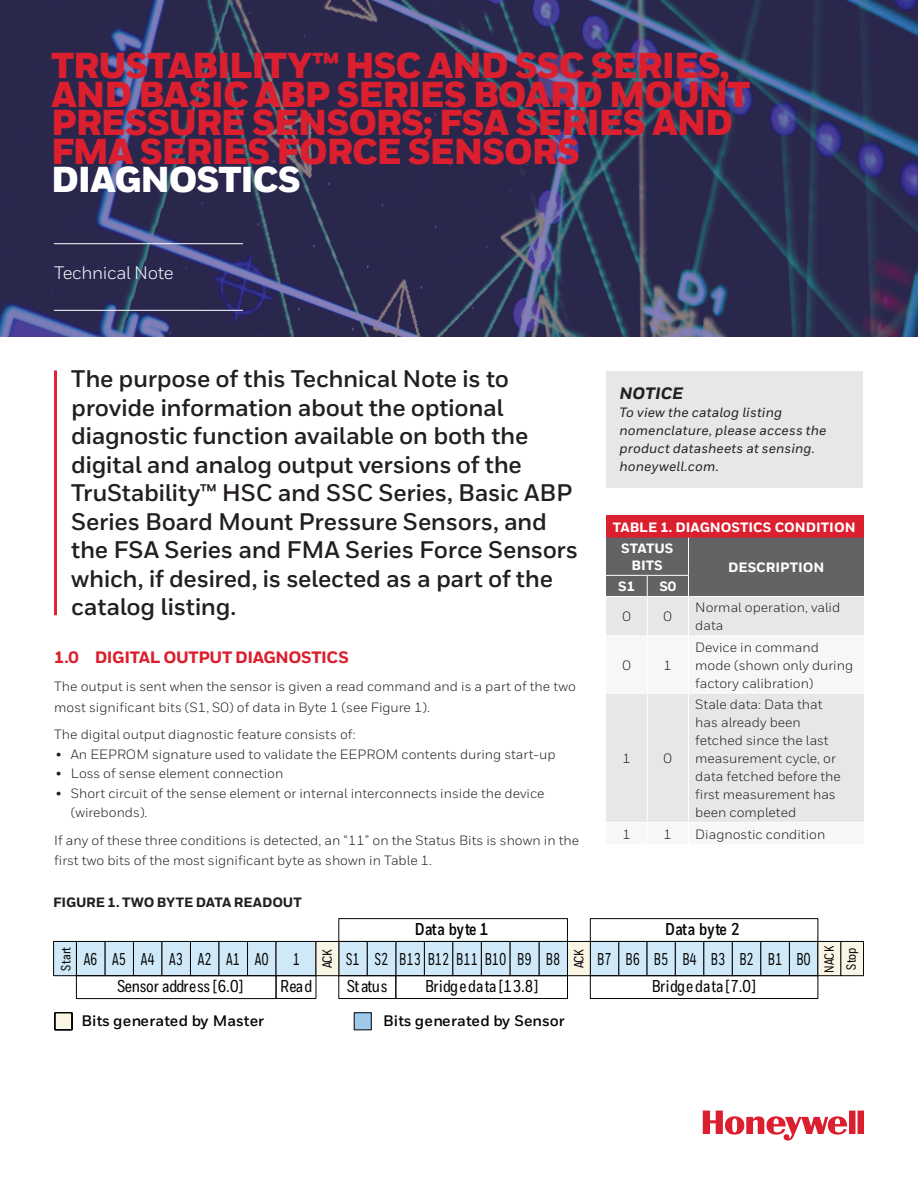
<style>
.page{position:relative;width:918px;height:1188px;background:#fff}
.page>*{position:absolute;margin:0;border:0;box-sizing:border-box;transform-origin:0 0}
._06_Inside__Heading{font:900 36px/28.5px "Honeywell Sans";letter-spacing:-.03em;color:#dc1f2e}
.Intro_Body{font:700 24px/28.5px "Honeywell Sans";letter-spacing:-.015em;color:#231f20}
._03_Cover__Product_N{font:18px "Honeywell Sans";letter-spacing:-.02em;color:#fff}
.t1{font:500 17.1px "Honeywell Cond";color:#050504;scale:.8 1}
.t2{font:500 17.1px "Honeywell Cond";color:#050504}
.t3{font:700 17.1px "Honeywell Cond";letter-spacing:.015em;color:#050504}
.t4{font:500 17.1px "Honeywell Cond";letter-spacing:.025em;color:#050504}
._10_Inside__Body_Tex{font:800 16.5px "Honeywell Sans";letter-spacing:-.025em;color:#dc1f2e}
._10_Inside__Body_Tex-2{font:italic 800 16.5px "Honeywell Sans";color:#231f20}
.t5{font:700 15.15px "Honeywell Sans";color:#050504}
._10_Inside__Body_Tex-3{font:13.5px/18px "Honeywell Sans";color:#231f20}
._10_Inside__Body_Tex-4{font:italic 500 13.5px/18px "Honeywell Sans";letter-spacing:.01em;color:#231f20}
._10_Inside__Body_Tex-5{font:800 13.5px/21.9px "Honeywell Sans";color:#fff}
._10_Inside__Body_Tex-6{font:800 13.5px "Honeywell Sans";letter-spacing:-.01em;color:#231f20}
.t6{font:500 13.35px "Honeywell Cond";color:#050504}
.t7{font:500 13.35px "Honeywell Cond";color:#050504;scale:.95 1}
.s1{color:#fff}
</style>
<div class="page">
<img style="left:0;top:0;width:918px;height:337px">
<svg style="left:703px;top:1111px;width:161px;height:30px"></svg>
<hr style="left:54px;top:310px;width:189px;height:1px;background:#fff">
<div style="left:606px;top:515px;width:258px;height:23px;background:#dc1f2e"></div>
<div style="left:606px;top:597px;width:258px;height:38px;background:#e6e7e9"></div>
<div style="left:606px;top:694px;width:258px;height:128px;background:#e6e7e9"></div>
<div style="left:606px;top:538px;width:258px;height:58px;background:#636366"></div>
<hr style="left:647px;top:597px;width:1px;height:38px;background:#fff">
<hr style="left:688px;top:597px;width:1px;height:38px;background:#fff">
<hr style="left:647px;top:693px;width:1px;height:129px;background:#fff">
<hr style="left:688px;top:693px;width:1px;height:129px;background:#fff">
<div style="left:841px;top:941px;width:23px;height:35px;background:#faf6e6"></div>
<div style="left:840px;top:941px;width:24px;height:35px;border:1px solid #050504"></div>
<svg style="left:54px;top:1012px;width:19px;height:19px"></svg>
<div style="left:354px;top:1013px;width:17px;height:17px;background:#9fc9eb"></div>
<div style="left:354px;top:1012px;width:18px;height:18px;border:1px solid #050504"></div>
<div style="left:133px;top:941px;width:29px;height:35px;background:#d0e9f8;border:1px solid #050504"></div>
<div style="left:104px;top:941px;width:30px;height:35px;background:#d0e9f8;border:1px solid #050504"></div>
<div style="left:161px;top:941px;width:30px;height:35px;background:#d0e9f8;border:1px solid #050504"></div>
<div style="left:190px;top:941px;width:29px;height:35px;background:#d0e9f8;border:1px solid #050504"></div>
<div style="left:219px;top:941px;width:29px;height:35px;background:#d0e9f8;border:1px solid #050504"></div>
<div style="left:247px;top:941px;width:30px;height:35px;background:#d0e9f8;border:1px solid #050504"></div>
<div style="left:76px;top:941px;width:29px;height:35px;background:#d0e9f8;border:1px solid #050504"></div>
<div style="left:54px;top:941px;width:22px;height:35px;background:#d0e9f8"></div>
<div style="left:53px;top:941px;width:24px;height:35px;border:1px solid #050504"></div>
<div style="left:76px;top:975px;width:201px;height:24px;border:1px solid #050504"></div>
<svg style="left:275px;top:918px;width:567px;height:81px"></svg>
<hr style="left:54px;top:370px;width:3px;height:245px;background:#e22536">
<hr style="left:54px;top:243px;width:189px;height:1px;background:#fff">
<div style="left:607px;top:371px;width:256px;height:116px;background:#e6e7e9"></div>
<p class="_06_Inside__Heading" style="left:51px;top:53px;width:701px">TRUSTABILITY™ HSC AND SSC SERIES,<br>AND BASIC ABP SERIES BOARD MOUNT<br>PRESSURE SENSORS; FSA SERIES AND<br>FMA SERIES FORCE SENSORS<br><span class="s1">DIAGNOSTICS</span></p>
<p class="_03_Cover__Product_N" style="left:54px;top:263px;width:121px">Technical Note</p>
<p class="Intro_Body" style="left:71px;top:365px;width:509px">The purpose of this Technical Note is to provide information about the optional diagnostic function available on both the digital and analog output versions of the TruStability™ HSC and SSC Series, Basic ABP Series Board Mount Pressure Sensors, and the FSA Series and FMA Series Force Sensors which, if desired, is selected as a part of the catalog listing.</p>
<p class="_10_Inside__Body_Tex" style="left:54px;top:647px;width:296px">1.0 DIGITAL OUTPUT DIAGNOSTICS</p>
<p class="_10_Inside__Body_Tex-3" style="left:54px;top:675px;width:523px;line-height:21px">The output is sent when the sensor is given a read command and is a part of the two most significant bits (S1, S0) of data in Byte 1 (see Figure 1).</p>
<p class="_10_Inside__Body_Tex-3" style="left:54px;top:726px;width:303px">The digital output diagnostic feature consists of:</p>
<p class="_10_Inside__Body_Tex-3" style="left:56px;top:745px;width:501px">• An EEPROM signature used to validate the EEPROM contents during start-up</p>
<p class="_10_Inside__Body_Tex-3" style="left:56px;top:765px;width:229px">• Loss of sense element connection</p>
<p class="_10_Inside__Body_Tex-3" style="left:71px;top:783px;width:475px;line-height:19.5px;text-indent:-15px">• Short circuit of the sense element or internal interconnects inside the device (wirebonds).</p>
<p class="_10_Inside__Body_Tex-3" style="left:54px;top:831px;width:526px;line-height:19.5px">If any of these three conditions is detected, an “11” on the Status Bits is shown in the first two bits of the most significant byte as shown in Table 1.</p>
<p class="_10_Inside__Body_Tex-6" style="left:53px;top:894px;width:250px">FIGURE 1. TWO BYTE DATA READOUT</p>
<p class="_10_Inside__Body_Tex-2" style="left:620px;top:383px;width:65px">NOTICE</p>
<p class="_10_Inside__Body_Tex-4" style="left:620px;top:403px;width:209px">To view the catalog listing nomenclature, please access the product datasheets at sensing. honeywell.com.</p>
<p class="_10_Inside__Body_Tex-5" style="left:621px;top:516px;width:236px;text-indent:-8px">TABLE 1. DIAGNOSTICS CONDITION<br>STATUS</p>
<p class="_10_Inside__Body_Tex-5" style="left:632px;top:555px;width:33px">BITS</p>
<p class="_10_Inside__Body_Tex-5" style="left:728px;top:557px;width:98px">DESCRIPTION</p>
<p class="_10_Inside__Body_Tex-5" style="left:618px;top:576px;width:19px">S1</p>
<p class="_10_Inside__Body_Tex-5" style="left:659px;top:576px;width:19px">S0</p>
<p class="_10_Inside__Body_Tex-3" style="left:622px;top:608px;width:10px">0</p>
<p class="_10_Inside__Body_Tex-3" style="left:664px;top:608px;width:10px">0</p>
<p class="_10_Inside__Body_Tex-3" style="left:695px;top:599px;width:146px">Normal operation, valid data</p>
<p class="_10_Inside__Body_Tex-3" style="left:622px;top:656px;width:10px">0</p>
<p class="_10_Inside__Body_Tex-3" style="left:664px;top:656px;width:10px">1</p>
<p class="_10_Inside__Body_Tex-3" style="left:695px;top:638px;width:159px">Device in command mode (shown only during factory calibration)</p>
<p class="_10_Inside__Body_Tex-3" style="left:622px;top:749px;width:10px">1</p>
<p class="_10_Inside__Body_Tex-3" style="left:664px;top:749px;width:10px">0</p>
<p class="_10_Inside__Body_Tex-3" style="left:695px;top:695px;width:147px">Stale data: Data that has already been fetched since the last measurement cycle, or data fetched before the first measurement has been completed</p>
<p class="_10_Inside__Body_Tex-3" style="left:622px;top:825px;width:10px">1</p>
<p class="_10_Inside__Body_Tex-3" style="left:664px;top:825px;width:10px">1</p>
<p class="_10_Inside__Body_Tex-3" style="left:695px;top:825px;width:132px">Diagnostic condition</p>
<p class="t3" style="left:415px;top:918px;width:75px">Data byte 1</p>
<p class="t3" style="left:665px;top:918px;width:76px">Data byte 2</p>
<p class="t6" style="left:58px;top:971px;width:25px;rotate:-90deg">Start</p>
<p class="t6" style="left:319px;top:968px;width:20px;rotate:-90deg">ACK</p>
<p class="t1" style="left:346px;top:949px;width:269px">S1 S2 B13 B12 B11 B10 B9 B8</p>
<p class="t6" style="left:571px;top:968px;width:20px;rotate:-90deg">ACK</p>
<p class="t1" style="left:597px;top:949px;width:268px">B7 B6 B5 B4 B3 B2 B1 B0</p>
<p class="t1" style="left:84px;top:949px;width:233px">A6 A5 A4 A3 A2 A1 A0</p>
<p class="t1" style="left:293px;top:949px;width:11px">1</p>
<p class="t2" style="left:118px;top:976px;width:127px">Sensor address [6.0]</p>
<p class="t2" style="left:280px;top:976px;width:34px">Read</p>
<p class="t2" style="left:347px;top:976px;width:42px">Status</p>
<p class="t2" style="left:425px;top:976px;width:115px">Bridgedata [13.8]</p>
<p class="t4" style="left:652px;top:976px;width:106px">Bridgedata [7.0]</p>
<p class="t5" style="left:81px;top:1012px;width:184px">Bits generated by Master</p>
<p class="t5" style="left:383px;top:1012px;width:183px">Bits generated by Sensor</p>
<p class="t7" style="left:821px;top:973px;width:31px;rotate:-90deg">NACK</p>
<p class="t6" style="left:843px;top:970px;width:24px;rotate:-90deg">Stop</p>
</div>
